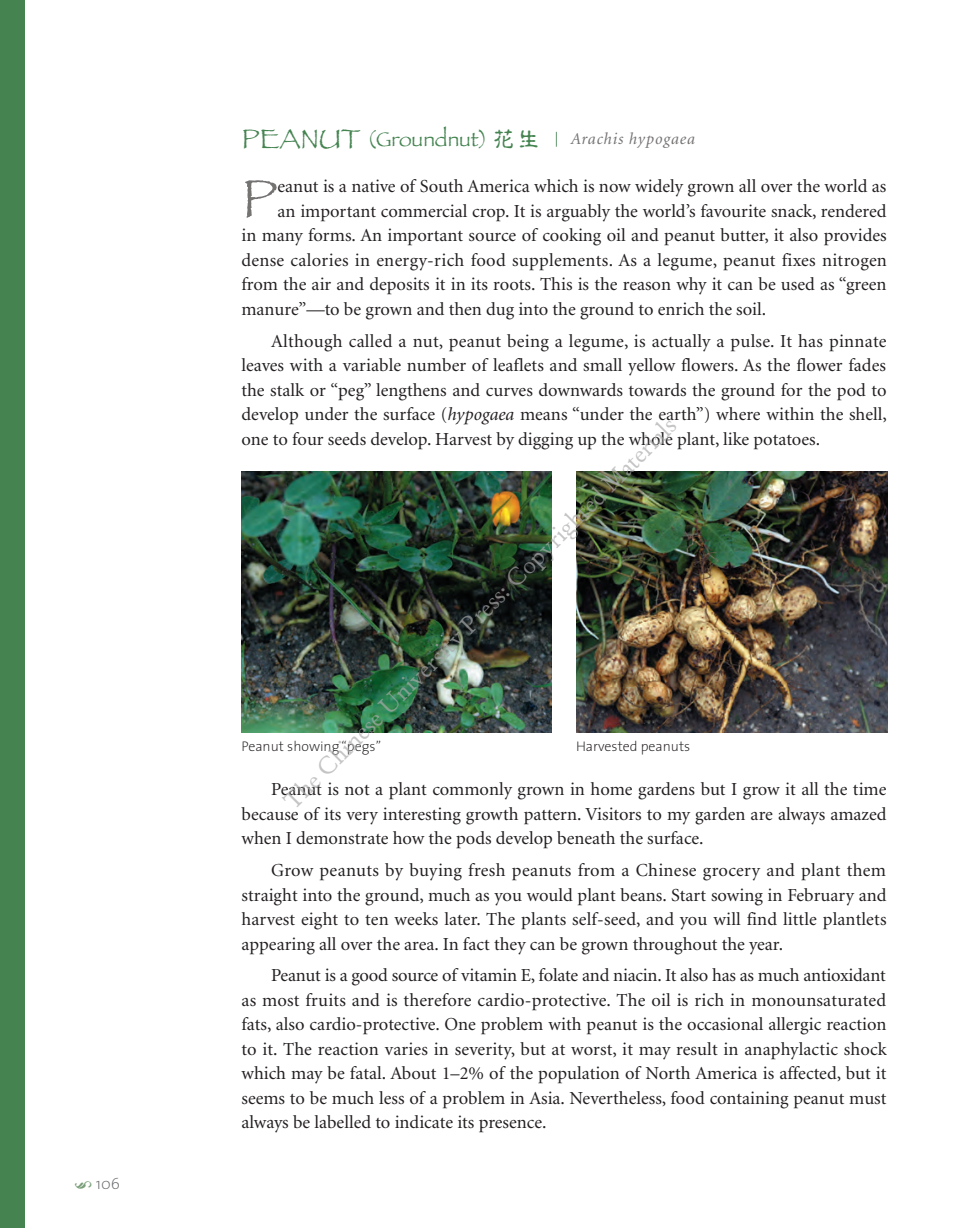
<style>
.page{position:relative;width:961px;height:1228px;background:#fff}
.page>*{position:absolute;margin:0;border:0;box-sizing:border-box;transform-origin:0 0}
.t1{font:55.48px "Papyrus";color:#757272}
.t2{font:24.5px "Garamond Antiqua";color:rgb(171 171 171/.7)}
.t3{font:18.38px/24.5px "Minion";color:#231f20;text-align:justify}
.t4{font:italic 16.62px "Minion";letter-spacing:.05em;color:#757272}
.t5{font:200 15.75px "The Sans";color:#6c6d70}
.t6{font:200 14px "The Sans";color:#231f20}
.s1{font-family:"Papyrus";font-style:normal;font-size:28px;color:#458451}
.s2{font-family:"Papyrus";font-style:normal;font-size:21px;color:#458451}
.s3{font-family:"C Gu Yin HK";font-weight:700;font-style:normal;font-size:21px;color:#458451}
.s4{font-style:normal;font-size:14.88px;color:#458451}
.s5{font-style:italic}
</style>
<div class="page">
<div style="left:0;top:0;width:25px;height:1228px;background:#458451"></div>
<img style="left:576px;top:472px;width:311px;height:260px">
<img style="left:241px;top:472px;width:310px;height:260px">
<p class="t5" style="left:96px;top:1170px;width:26px">106</p>
<p class="t4" style="left:241px;top:131px;width:455px"><span class="s1">PEANUT</span> <span class="s2">(Groundnut)</span> <span class="s3">花生</span> <span class="s4">|</span> Arachis hypogaea</p>
<h1 class="t1" style="left:241px;top:165px;width:37px">P</h1>
<p class="t3" style="left:277px;top:175px;width:610px">eanut is a native of South America which is now widely grown all over the world as</p>
<p class="t3" style="left:277px;top:199px;width:610px">an important commercial crop. It is arguably the world’s favourite snack, rendered</p>
<p class="t3" style="left:241px;top:224px;width:646px">in many forms. An important source of cooking oil and peanut butter, it also provides</p>
<p class="t3" style="left:241px;top:248px;width:647px">dense calories in energy-rich food supplements. As a legume, peanut fixes nitrogen</p>
<p class="t3" style="left:241px;top:273px;width:646px">from the air and deposits it in its roots. This is the reason why it can be used as “green</p>
<p class="t3" style="left:241px;top:297px;width:526px">manure”—to be grown and then dug into the ground to enrich the soil.</p>
<p class="t3" style="left:241px;top:329px;width:647px;text-indent:30px">Although called a nut, peanut being a legume, is actually a pulse. It has pinnate leaves with a variable number of leaflets and small yellow flowers. As the flower fades the stalk or “peg” lengthens and curves downwards towards the ground for the pod to develop under the surface (<span class="s5">hypogaea</span> means “under the earth”) where within the shell, one to four seeds develop. Harvest by digging up the whole plant, like potatoes.</p>
<h2 class="t2" style="left:277px;top:794px;width:544px;rotate:-45deg">The Chinese University Press: Copyrighted Materials</h2>
<p class="t6" style="left:241px;top:735px;width:141px">Peanut showing “pegs”</p>
<p class="t6" style="left:576px;top:735px;width:116px">Harvested peanuts</p>
<p class="t3" style="left:241px;top:778px;width:646px;text-indent:30px">Peanut is not a plant commonly grown in home gardens but I grow it all the time because of its very interesting growth pattern. Visitors to my garden are always amazed when I demonstrate how the pods develop beneath the surface.</p>
<p class="t3" style="left:241px;top:859px;width:646px;text-indent:30px">Grow peanuts by buying fresh peanuts from a Chinese grocery and plant them straight into the ground, much as you would plant beans. Start sowing in February and harvest eight to ten weeks later. The plants self-seed, and you will find little plantlets appearing all over the area. In fact they can be grown throughout the year.</p>
<p class="t3" style="left:241px;top:964px;width:646px;text-indent:30px">Peanut is a good source of vitamin E, folate and niacin. It also has as much antioxidant as most fruits and is therefore cardio-protective. The oil is rich in monounsaturated fats, also cardio-protective. One problem with peanut is the occasional allergic reaction to it. The reaction varies in severity, but at worst, it may result in anaphylactic shock which may be fatal. About 1–2% of the population of North America is affected, but it seems to be much less of a problem in Asia. Nevertheless, food containing peanut must always be labelled to indicate its presence.</p>
</div>
